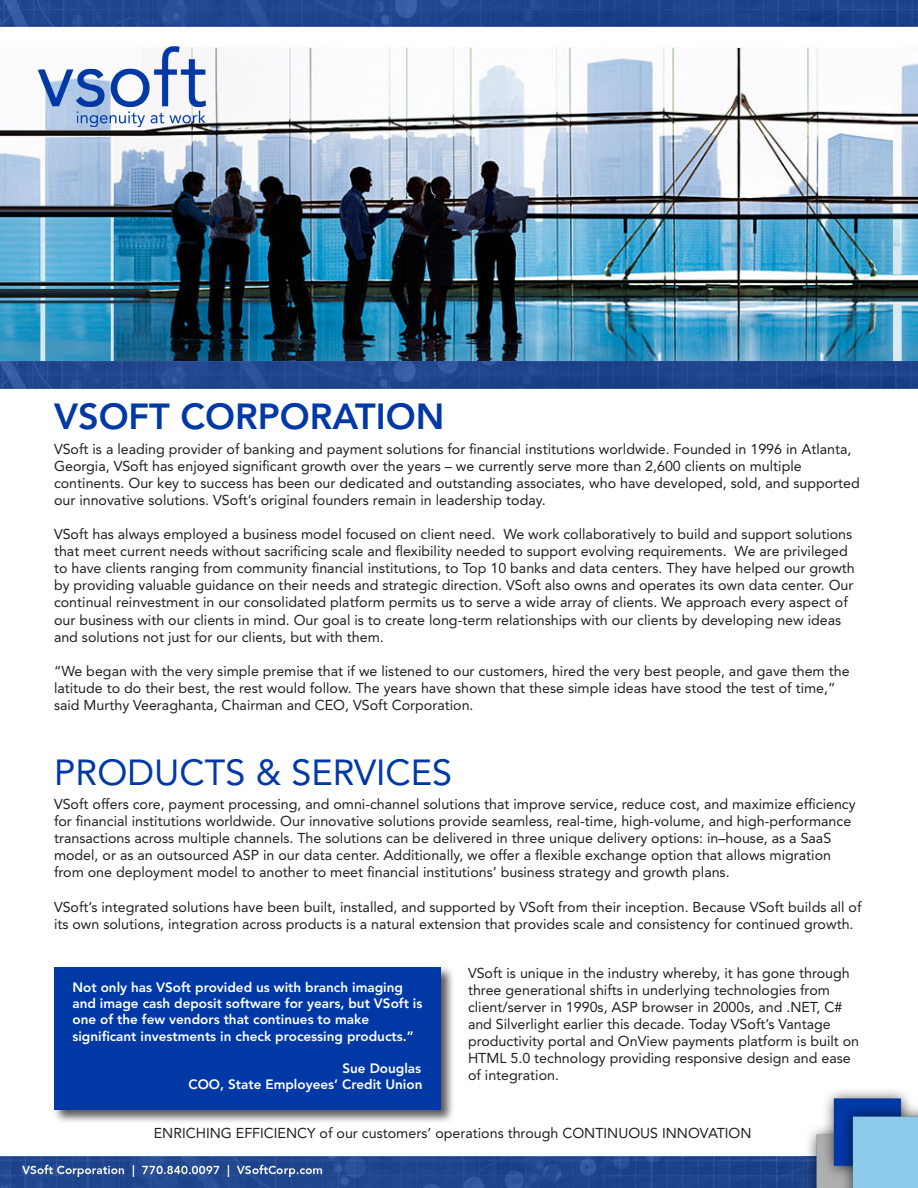
<style>
.page{position:relative;width:918px;height:1188px;background:#fff}
.page>*{position:absolute;margin:0;border:0;box-sizing:border-box;transform-origin:0 0}
.t1{font:36px "Avenir LT Std";color:#0039a6}
.t2{font:800 36px "Avenir LT Std";color:#0039a6}
.t3{font:14.25px/17.1px "Avenir LT Std";color:#231f20}
.t4{font:800 13.5px/16.2px "Avenir LT Std";color:#fff}
</style>
<div class="page">
<img style="left:0;top:48px;width:918px;height:314px">
<img style="left:37px;top:46px;width:170px;height:92px">
<div style="left:52px;top:965px;width:403px;height:159px;background:#231f20;opacity:.75"></div>
<div style="left:54px;top:967px;width:387px;height:143px;background:#0039a6"></div>
<img style="left:0;top:0;width:918px;height:27px">
<img style="left:0;top:362px;width:918px;height:27px">
<img style="left:0;top:1051px;width:918px;height:137px">
<p class="t2" style="left:54px;top:395px;width:392px">VSOFT CORPORATION</p>
<p class="t3" style="left:54px;top:440px;width:799px">VSoft is a leading provider of banking and payment solutions for financial institutions worldwide. Founded in 1996 in Atlanta,</p>
<p class="t3" style="left:54px;top:457px;width:749px">Georgia, VSoft has enjoyed significant growth over the years – we currently serve more than 2,600 clients on multiple</p>
<p class="t3" style="left:54px;top:474px;width:807px">continents. Our key to success has been our dedicated and outstanding associates, who have developed, sold, and supported</p>
<p class="t3" style="left:54px;top:491px;width:493px">our innovative solutions. VSoft’s original founders remain in leadership today.</p>
<p class="t3" style="left:54px;top:526px;width:802px">VSoft has always employed a business model focused on client need. We work collaboratively to build and support solutions that meet current needs without sacrificing scale and flexibility needed to support evolving requirements. We are privileged to have clients ranging from community financial institutions, to Top 10 banks and data centers. They have helped our growth by providing valuable guidance on their needs and strategic direction. VSoft also owns and operates its own data center. Our continual reinvestment in our consolidated platform permits us to serve a wide array of clients. We approach every aspect of our business with our clients in mind. Our goal is to create long-term relationships with our clients by developing new ideas and solutions not just for our clients, but with them.</p>
<p class="t3" style="left:54px;top:662px;width:797px">“We began with the very simple premise that if we listened to our customers, hired the very best people, and gave them the latitude to do their best, the rest would follow. The years have shown that these simple ideas have stood the test of time,” said Murthy Veeraghanta, Chairman and CEO, VSoft Corporation.</p>
<p class="t1" style="left:54px;top:752px;width:400px">PRODUCTS &amp; SERVICES</p>
<p class="t3" style="left:54px;top:796px;width:803px">VSoft offers core, payment processing, and omni-channel solutions that improve service, reduce cost, and maximize efficiency for financial institutions worldwide. Our innovative solutions provide seamless, real-time, high-volume, and high-performance transactions across multiple channels. The solutions can be delivered in three unique delivery options: in–house, as a SaaS model, or as an outsourced ASP in our data center. Additionally, we offer a flexible exchange option that allows migration from one deployment model to another to meet financial institutions’ business strategy and growth plans.</p>
<p class="t3" style="left:54px;top:898px;width:809px">VSoft’s integrated solutions have been built, installed, and supported by VSoft from their inception. Because VSoft builds all of its own solutions, integration across products is a natural extension that provides scale and consistency for continued growth.</p>
<p class="t4" style="left:72px;top:979px;width:351px">Not only has VSoft provided us with branch imaging and image cash deposit software for years, but VSoft is one of the few vendors that continues to make</p>
<p class="t4" style="left:72px;top:1028px;width:343px">significant investments in check processing products.”</p>
<p class="t4" style="left:342px;top:1060px;width:80px">Sue Douglas</p>
<p class="t4" style="left:188px;top:1076px;width:235px">COO, State Employees’ Credit Union</p>
<p class="t3" style="left:468px;top:964px;width:383px">VSoft is unique in the industry whereby, it has gone through three generational shifts in underlying technologies from</p>
<p class="t3" style="left:468px;top:999px;width:393px">client/server in 1990s, ASP browser in 2000s, and .NET, C# and Silverlight earlier this decade. Today VSoft’s Vantage productivity portal and OnView payments platform is built on HTML 5.0 technology providing responsive design and ease of integration.</p>
<p class="t3" style="left:154px;top:1124px;width:599px">ENRICHING EFFICIENCY of our customers’ operations through CONTINUOUS INNOVATION</p>
</div>
